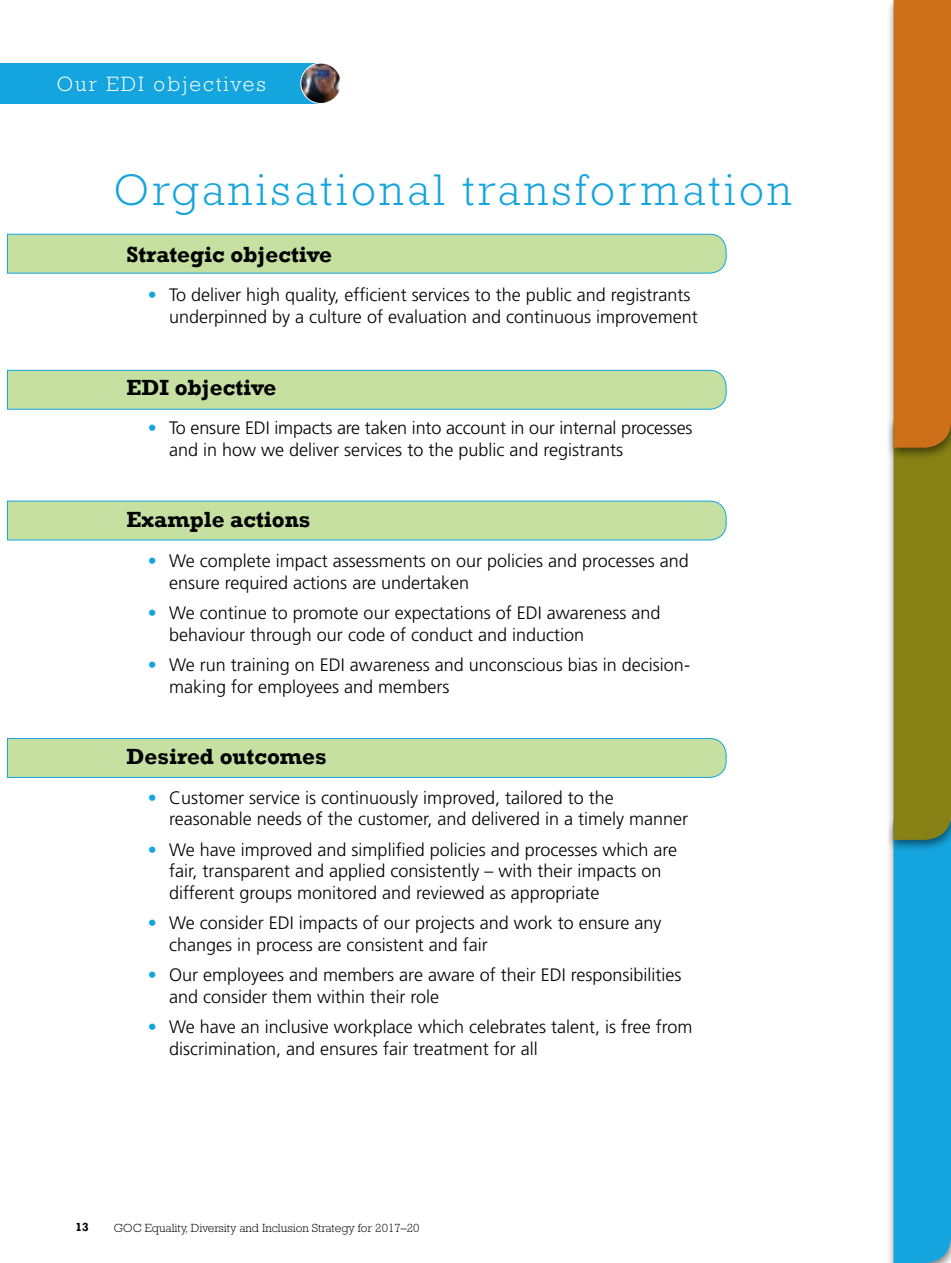
<style>
.page{position:relative;width:951px;height:1263px;background:#fff}
.page>*{position:absolute;margin:0;border:0;box-sizing:border-box;transform-origin:0 0}
.t1{font:300 45px "Rockwell";letter-spacing:.08em;color:#14a4de}
.t2{font:700 22.5px "Rockwell";color:#000}
.t3{font:300 21px "Rockwell";letter-spacing:.1em;color:#fff}
.t4{font:300 18px/21.8px "Frutiger";color:#000}
.t5{font:300 12px "Rockwell";color:#000}
.t6{font:700 12px "Rockwell";color:#000}
.s1{color:#14a4de}
</style>
<div class="page">
<div style="left:886px;top:817px;width:64px;height:446px;background:#000;opacity:.5"></div>
<div style="left:886px;top:417px;width:64px;height:435px;background:#000;opacity:.5"></div>
<div style="left:886px;top:0;width:64px;height:460px;background:#000;opacity:.5"></div>
<svg style="left:893px;top:0;width:57px;height:1263px;background:#7a865a"></svg>
<svg style="left:7px;top:500px;width:719px;height:41px;background:#bddda6"></svg>
<svg style="left:7px;top:233px;width:719px;height:41px;background:#bddda6"></svg>
<svg style="left:7px;top:370px;width:719px;height:40px;background:#bcdda4"></svg>
<svg style="left:7px;top:738px;width:719px;height:40px;background:#bcdca4"></svg>
<div style="left:0;top:63px;width:321px;height:40px;background:#14a4de"></div>
<img style="left:301px;top:63px;width:40px;height:40px;border-radius:20px">
<div style="left:300px;top:63px;width:41px;height:41px;border:1px solid #fff;border-radius:50%"></div>
<p class="t3" style="left:57px;top:72px;width:210px">Our EDI objectives</p>
<h1 class="t1" style="left:114px;top:164px;width:679px">Organisational transformation</h1>
<p class="t2" style="left:126px;top:241px;width:207px">Strategic objective</p>
<p class="t4" style="left:169px;top:284px;width:530px;text-indent:-21px"><span class="s1">•</span> To deliver high quality, efficient services to the public and registrants underpinned by a culture of evaluation and continuous improvement</p>
<p class="t2" style="left:126px;top:373px;width:151px">EDI objective</p>
<p class="t4" style="left:169px;top:417px;width:525px;text-indent:-21px"><span class="s1">•</span> To ensure EDI impacts are taken into account in our internal processes and in how we deliver services to the public and registrants</p>
<p class="t2" style="left:126px;top:506px;width:185px">Example actions</p>
<p class="t4" style="left:169px;top:550px;width:521px;text-indent:-21px"><span class="s1">•</span> We complete impact assessments on our policies and processes and ensure required actions are undertaken</p>
<p class="t4" style="left:169px;top:602px;width:493px;text-indent:-21px"><span class="s1">•</span> We continue to promote our expectations of EDI awareness and behaviour through our code of conduct and induction</p>
<p class="t4" style="left:169px;top:654px;width:522px;text-indent:-21px"><span class="s1">•</span> We run training on EDI awareness and unconscious bias in decision&shy;making for employees and members</p>
<p class="t2" style="left:126px;top:743px;width:201px">Desired outcomes</p>
<p class="t4" style="left:169px;top:786px;width:520px;text-indent:-21px"><span class="s1">•</span> Customer service is continuously improved, tailored to the reasonable needs of the customer, and delivered in a timely manner</p>
<p class="t4" style="left:169px;top:838px;width:509px;text-indent:-21px"><span class="s1">•</span> We have improved and simplified policies and processes which are fair, transparent and applied consistently – with their impacts on different groups monitored and reviewed as appropriate</p>
<p class="t4" style="left:169px;top:912px;width:494px;text-indent:-21px"><span class="s1">•</span> We consider EDI impacts of our projects and work to ensure any changes in process are consistent and fair</p>
<p class="t4" style="left:169px;top:964px;width:514px;text-indent:-21px"><span class="s1">•</span> Our employees and members are aware of their EDI responsibilities and consider them within their role</p>
<p class="t4" style="left:169px;top:1016px;width:525px;text-indent:-21px"><span class="s1">•</span> We have an inclusive workplace which celebrates talent, is free from discrimination, and ensures fair treatment for all</p>
<p class="t6" style="left:75px;top:1219px;width:15px">13</p>
<p class="t5" style="left:114px;top:1221px;width:307px">GOC Equality, Diversity and Inclusion Strategy for 2017–20</p>
</div>
